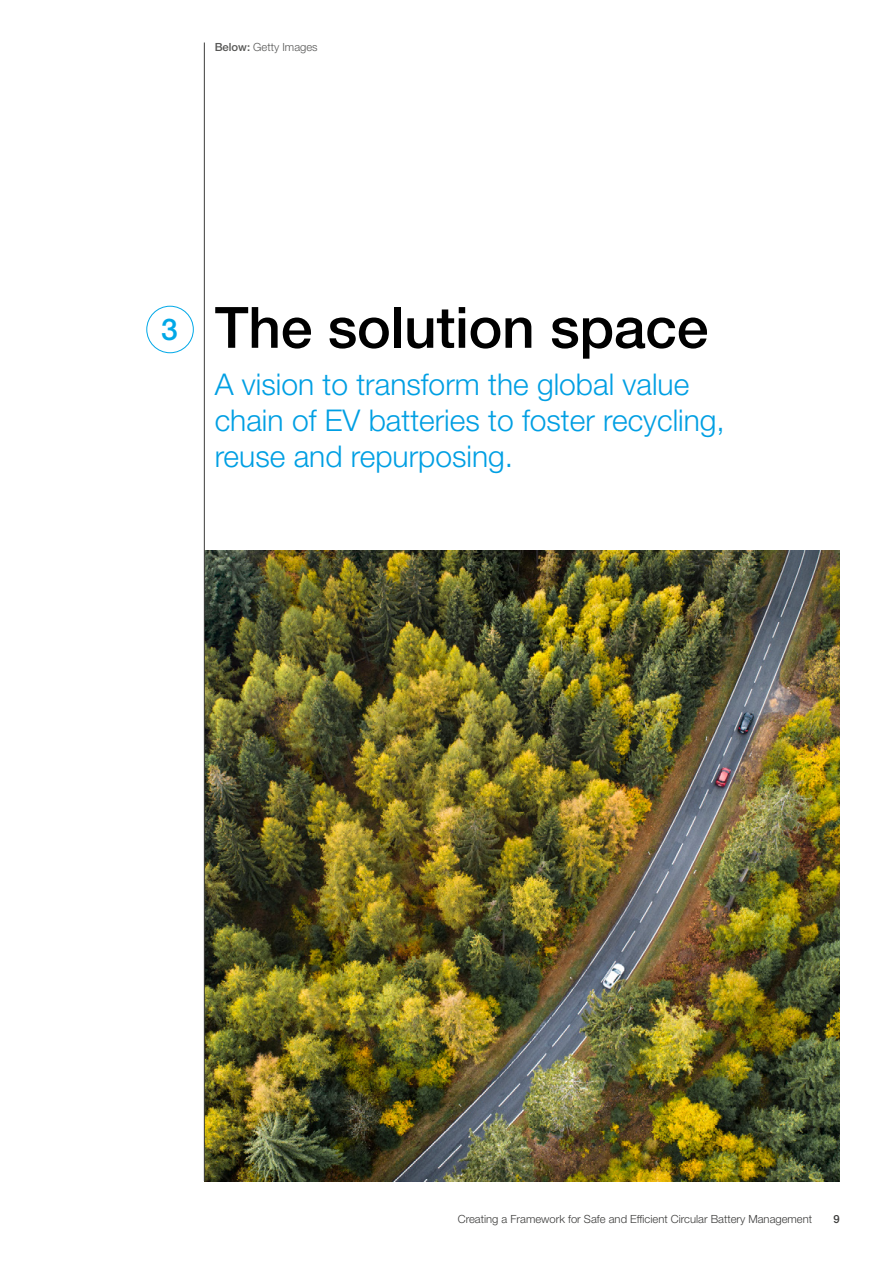
<style>
.page{position:relative;width:893px;height:1263px;background:#fff}
.page>*{position:absolute;margin:0;border:0;box-sizing:border-box;transform-origin:0 0}
.t1{font:500 57px "Helvetica Neue LT Pro";letter-spacing:-.005em;color:#000}
.t2{font:300 30px/36px "Helvetica Neue LT Pro";color:#009fe3}
.t3{font:300 11.25px "Helvetica Neue LT Pro";color:#3c3c3b}
.t4{font:300 11.25px "Helvetica Neue LT Pro";color:#575756}
.t5{font:500 11.25px "Helvetica Neue LT Pro";color:#3c3c3b}
.s1{font-weight:500}
.s2{font-size:30px;color:#00a8e7}
</style>
<div class="page">
<img style="left:205px;top:550px;width:635px;height:631px">
<div style="left:147px;top:306px;width:47px;height:47px;border:1px solid #00a8e7;border-radius:50%"></div>
<hr style="left:204px;top:43px;width:1px;height:1138px;background:#3c3c3b">
<p class="t4" style="left:215px;top:40px;width:104px"><span class="s1">Below:</span> Getty Images</p>
<h1 class="t1" style="left:161px;top:293px;width:549px"><span class="s2">3</span> The solution space</h1>
<p class="t2" style="left:215px;top:365px;width:512px">A vision to transform the global value chain of EV batteries to foster recycling, reuse and repurposing.</p>
<p class="t3" style="left:458px;top:1212px;width:356px">Creating a Framework for Safe and Efficient Circular Battery Management</p>
<p class="t5" style="left:834px;top:1212px;width:8px">9</p>
</div>
